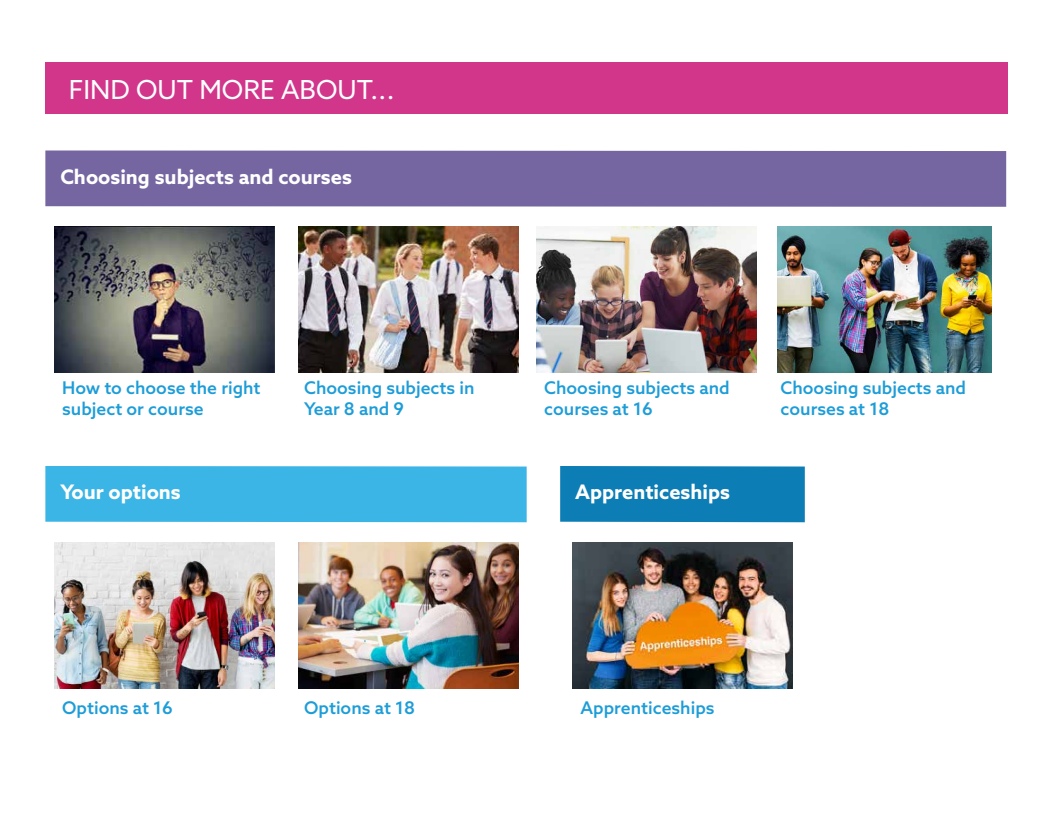
<style>
.page{position:relative;width:1053px;height:815px;background:#fff}
.page>*{position:absolute;margin:0;border:0;box-sizing:border-box;transform-origin:0 0}
.t1{font:26.25px "Azo Sans";color:#fff}
.t2{font:700 20px "Azo Sans";color:#fff}
.t3{font:500 17.5px/21px "Azo Sans";color:#1d9dd8}
</style>
<div class="page">
<div style="left:45px;top:63px;width:962px;height:51px;background:#d1368b"></div>
<div style="left:45px;top:150px;width:961px;height:57px;background:#7565a1"></div>
<div style="left:45px;top:466px;width:481px;height:56px;background:#3bb4e6"></div>
<div style="left:560px;top:466px;width:244px;height:56px;background:#0d7db5"></div>
<img style="left:536px;top:226px;width:220px;height:147px">
<img style="left:777px;top:226px;width:214px;height:147px">
<img style="left:54px;top:226px;width:220px;height:147px">
<img style="left:54px;top:542px;width:220px;height:147px">
<img style="left:572px;top:542px;width:220px;height:147px">
<img style="left:298px;top:226px;width:220px;height:147px">
<img style="left:298px;top:542px;width:220px;height:147px">
<h1 class="t1" style="left:69px;top:72px;width:327px">FIND OUT MORE ABOUT...</h1>
<p class="t2" style="left:60px;top:163px;width:293px">Choosing subjects and courses</p>
<p class="t3" style="left:62px;top:377px;width:200px">How to choose the right subject or course</p>
<p class="t3" style="left:304px;top:377px;width:172px">Choosing subjects in<br>Year 8 and 9</p>
<p class="t3" style="left:544px;top:377px;width:187px">Choosing subjects and courses at 16</p>
<p class="t3" style="left:780px;top:377px;width:187px">Choosing subjects and courses at 18</p>
<p class="t2" style="left:60px;top:479px;width:122px">Your options</p>
<p class="t2" style="left:575px;top:479px;width:156px">Apprenticeships</p>
<p class="t3" style="left:62px;top:697px;width:112px">Options at 16</p>
<p class="t3" style="left:580px;top:697px;width:135px">Apprenticeships</p>
<p class="t3" style="left:304px;top:697px;width:112px">Options at 18</p>
</div>
